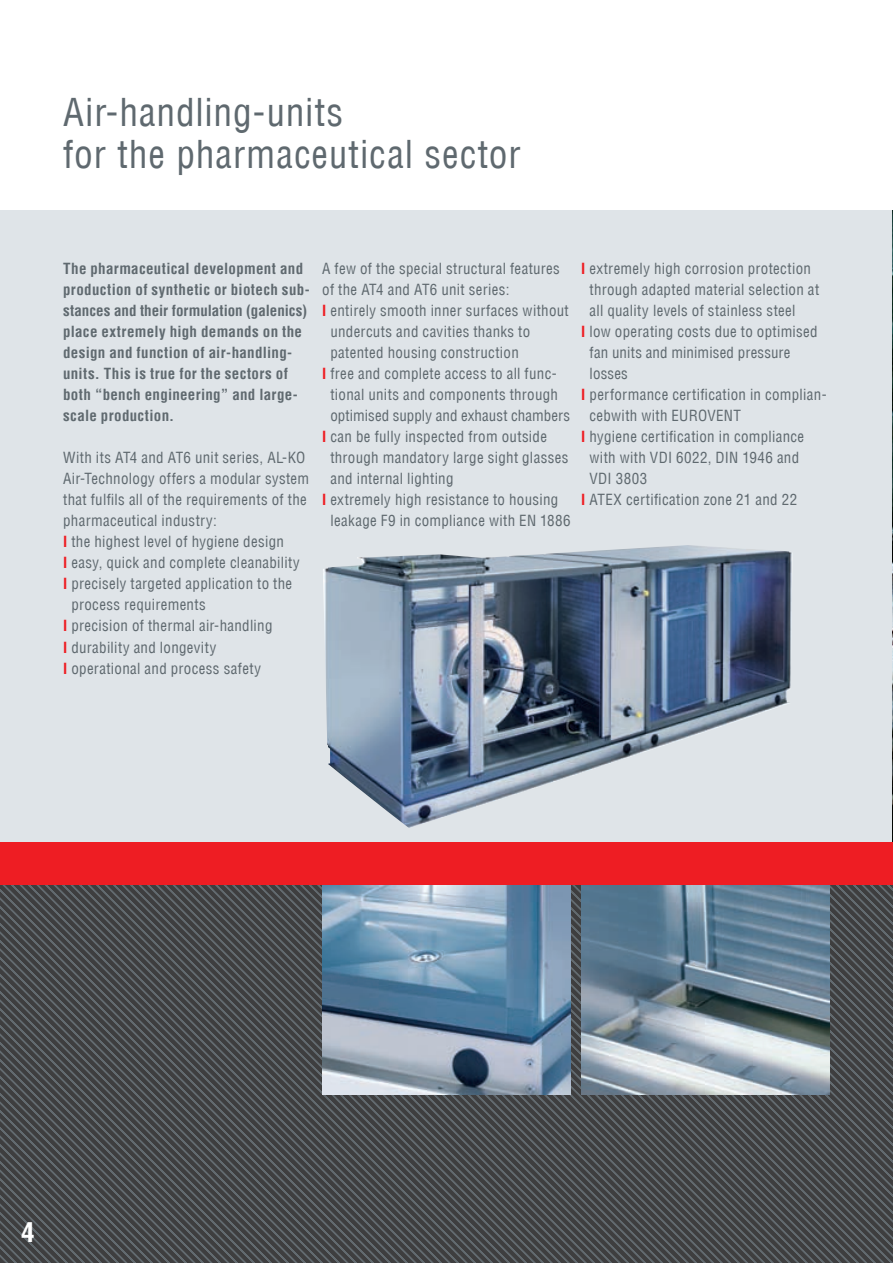
<style>
.page{position:relative;width:893px;height:1263px;background:#fff}
.page>*{position:absolute;margin:0;border:0;box-sizing:border-box;transform-origin:0 0}
.t1{font:condensed 37.5px/42px "Helvetica Com";letter-spacing:.025em;color:#5f696f}
.t2{font:700 condensed 27px "Helvetica Com";color:#fff}
.t3{font:condensed 15px "Helvetica Com";letter-spacing:.02em;color:#5f696f}
.t4{font:700 condensed 15px/21px "Helvetica Com";letter-spacing:.02em;color:#5f696f}
.s1{font-weight:700;color:#ee1d23}
</style>
<div class="page">
<div style="left:0;top:210px;width:893px;height:646px;background:#dfe4e8"></div>
<svg style="left:0;top:884px;width:893px;height:379px;background:#4a4c4e"></svg>
<img style="left:322px;top:884px;width:249px;height:210px">
<img style="left:581px;top:884px;width:249px;height:210px">
<img style="left:323px;top:545px;width:470px;height:283px">
<img style="left:892px;top:210px;width:1px;height:632px">
<div style="left:0;top:842px;width:893px;height:42px;background:#ee1d23"></div>
<h1 class="t1" style="left:63px;top:97px;width:459px">Air-handling-units<br>for the pharmaceutical sector</h1>
<p class="t4" style="left:63px;top:260px;width:248px">The pharmaceutical development and production of synthetic or biotech sub&shy;stances and their formulation (galenics) place extremely high demands on the design and function of air-handling&shy;units. This is true for the sectors of both “bench engineering” and large&shy;scale production.</p>
<p class="t3" style="left:63px;top:452px;width:244px">With its AT4 and AT6 unit series, AL-KO</p>
<p class="t3" style="left:63px;top:473px;width:248px">Air-Technology offers a modular system</p>
<p class="t3" style="left:63px;top:494px;width:245px">that fulfils all of the requirements of the</p>
<p class="t3" style="left:63px;top:515px;width:155px">pharmaceutical industry:</p>
<p class="t3" style="left:63px;top:536px;width:222px"><span class="s1">I</span> the highest level of hygiene design</p>
<p class="t3" style="left:63px;top:557px;width:238px"><span class="s1">I</span> easy, quick and complete cleanability</p>
<p class="t3" style="left:63px;top:579px;width:231px"><span class="s1">I</span> precisely targeted application to the</p>
<p class="t3" style="left:71px;top:600px;width:136px">process requirements</p>
<p class="t3" style="left:63px;top:621px;width:211px"><span class="s1">I</span> precision of thermal air-handling</p>
<p class="t3" style="left:63px;top:642px;width:155px"><span class="s1">I</span> durability and longevity</p>
<p class="t3" style="left:63px;top:663px;width:199px"><span class="s1">I</span> operational and process safety</p>
<p class="t3" style="left:322px;top:263px;width:239px">A few of the special structural features</p>
<p class="t3" style="left:322px;top:284px;width:189px">of the AT4 and AT6 unit series:</p>
<p class="t3" style="left:322px;top:305px;width:248px"><span class="s1">I</span> entirely smooth inner surfaces without</p>
<p class="t3" style="left:330px;top:326px;width:201px">undercuts and cavities thanks to</p>
<p class="t3" style="left:330px;top:347px;width:190px">patented housing construction</p>
<p class="t3" style="left:322px;top:368px;width:236px"><span class="s1">I</span> free and complete access to all func-</p>
<p class="t3" style="left:330px;top:389px;width:229px">tional units and components through</p>
<p class="t3" style="left:330px;top:410px;width:241px">optimised supply and exhaust chambers</p>
<p class="t3" style="left:322px;top:431px;width:226px"><span class="s1">I</span> can be fully inspected from outside</p>
<p class="t3" style="left:330px;top:452px;width:240px">through mandatory large sight glasses</p>
<p class="t3" style="left:330px;top:473px;width:125px">and internal lighting</p>
<p class="t3" style="left:322px;top:494px;width:238px"><span class="s1">I</span> extremely high resistance to housing</p>
<p class="t3" style="left:330px;top:515px;width:242px">leakage F9 in compliance with EN 1886</p>
<p class="t3" style="left:581px;top:263px;width:231px"><span class="s1">I</span> extremely high corrosion protection</p>
<p class="t3" style="left:589px;top:284px;width:231px">through adapted material selection at</p>
<p class="t3" style="left:589px;top:305px;width:208px">all quality levels of stainless steel</p>
<p class="t3" style="left:581px;top:326px;width:238px"><span class="s1">I</span> low operating costs due to optimised</p>
<p class="t3" style="left:589px;top:347px;width:203px">fan units and minimised pressure</p>
<p class="t3" style="left:589px;top:368px;width:40px">losses</p>
<p class="t3" style="left:581px;top:389px;width:247px"><span class="s1">I</span> performance certification in complian-</p>
<p class="t3" style="left:589px;top:410px;width:153px">cebwith with EUROVENT</p>
<p class="t3" style="left:581px;top:431px;width:224px"><span class="s1">I</span> hygiene certification in compliance</p>
<p class="t3" style="left:589px;top:452px;width:211px">with with VDI 6022, DIN 1946 and</p>
<p class="t3" style="left:589px;top:473px;width:59px">VDI 3803</p>
<p class="t3" style="left:581px;top:494px;width:217px"><span class="s1">I</span> ATEX certification zone 21 and 22</p>
<h2 class="t2" style="left:21px;top:1222px;width:15px">4</h2>
</div>
